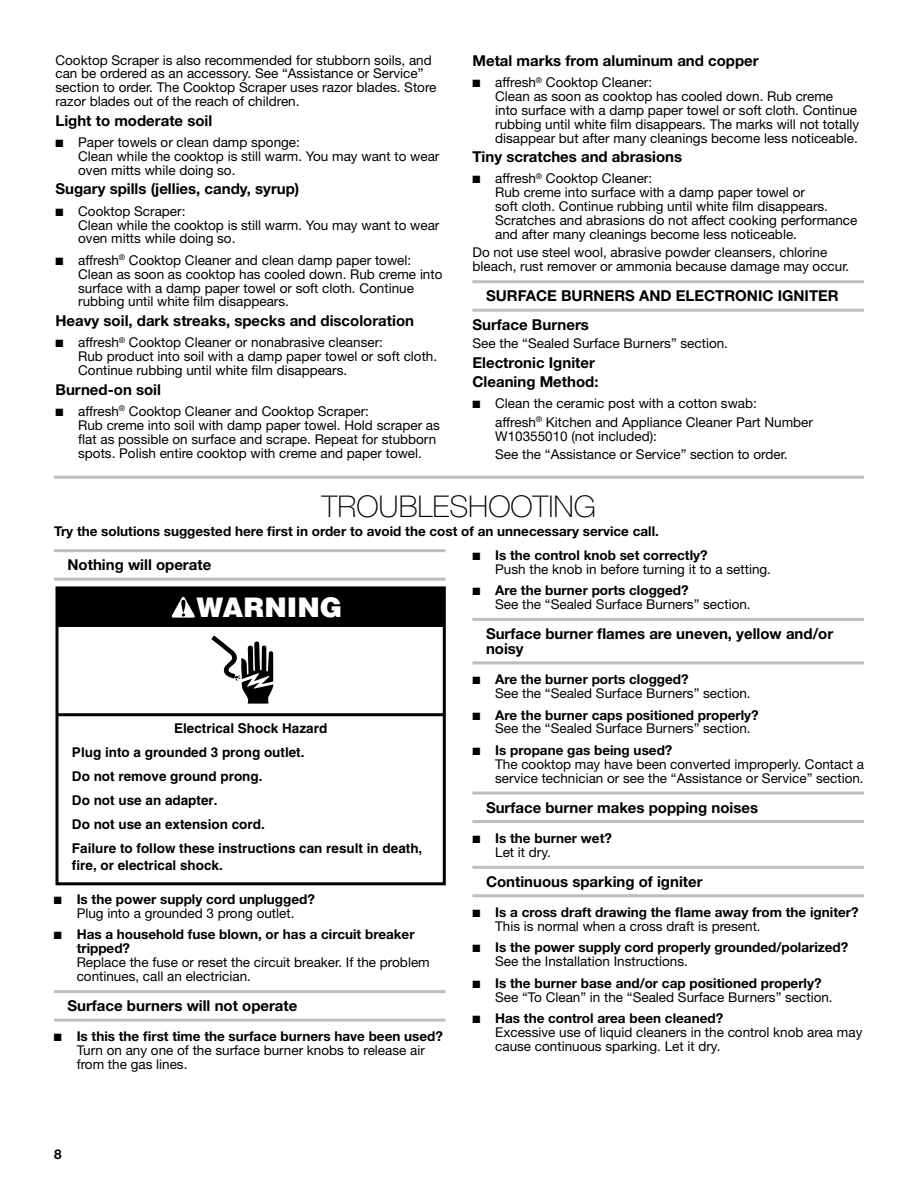
<style>
.page{position:relative;width:918px;height:1188px;background:#fff}
.page>*{position:absolute;margin:0;border:0;box-sizing:border-box;transform-origin:0 0}
.t1{font:100 30px "Helvetica Neue";color:#000}
.t2{font:900 27px "Helvetica";color:#fff}
.t3{font:700 15px/15px "Helvetica Neue";color:#000}
.t4{font:13.5px/14px "Helvetica Neue";color:#000}
.t5{font:700 13.5px/14px "Helvetica Neue";color:#000}
.t6{font:700 13.5px/24px "Helvetica";color:#000}
.s1{font-weight:700}
.s2{font-weight:400}
</style>
<div class="page">
<hr style="left:54px;top:476px;width:810px;height:3px;background:#bcbec0">
<hr style="left:54px;top:549px;width:392px;height:3px;background:#bcbec0">
<hr style="left:54px;top:578px;width:392px;height:3px;background:#bcbec0">
<hr style="left:54px;top:990px;width:392px;height:3px;background:#bcbec0">
<hr style="left:54px;top:1019px;width:392px;height:3px;background:#bcbec0">
<hr style="left:472px;top:618px;width:392px;height:3px;background:#bcbec0">
<hr style="left:472px;top:661px;width:392px;height:3px;background:#bcbec0">
<hr style="left:472px;top:792px;width:392px;height:3px;background:#bcbec0">
<hr style="left:472px;top:820px;width:392px;height:3px;background:#bcbec0">
<hr style="left:472px;top:866px;width:392px;height:3px;background:#bcbec0">
<hr style="left:472px;top:894px;width:392px;height:3px;background:#bcbec0">
<svg style="left:211px;top:635px;width:62px;height:69px"></svg>
<div style="left:57px;top:588px;width:387px;height:39px;background:#000"></div>
<hr style="left:57px;top:713px;width:387px;height:3px;background:#000">
<svg style="left:171px;top:597px;width:24px;height:21px"></svg>
<div style="left:56px;top:586px;width:390px;height:299px;border:3px solid #000"></div>
<hr style="left:472px;top:280px;width:392px;height:3px;background:#bcbec0">
<hr style="left:472px;top:309px;width:392px;height:3px;background:#bcbec0">
<p class="t4" style="left:56px;top:53px;width:383px">Cooktop Scraper is also recommended for stubborn soils, and can be ordered as an accessory. See “Assistance or Service” section to order. The Cooktop Scraper uses razor blades. Store razor blades out of the reach of children.</p>
<p class="t3" style="left:56px;top:113px;width:158px">Light to moderate soil</p>
<p class="t4" style="left:78px;top:135px;width:363px;text-indent:-23px">■ Paper towels or clean damp sponge:<br>Clean while the cooktop is still warm. You may want to wear oven mitts while doing so.</p>
<p class="t3" style="left:56px;top:181px;width:245px">Sugary spills (jellies, candy, syrup)</p>
<p class="t4" style="left:78px;top:204px;width:363px;text-indent:-23px">■ Cooktop Scraper:<br>Clean while the cooktop is still warm. You may want to wear oven mitts while doing so.</p>
<p class="t4" style="left:78px;top:253px;width:366px;text-indent:-23px">■ affresh<sup>®</sup> Cooktop Cleaner and clean damp paper towel:<br>Clean as soon as cooktop has cooled down. Rub creme into surface with a damp paper towel or soft cloth. Continue rubbing until white film disappears.</p>
<p class="t3" style="left:56px;top:313px;width:360px">Heavy soil, dark streaks, specks and discoloration</p>
<p class="t4" style="left:78px;top:335px;width:361px;text-indent:-23px">■ affresh<sup>®</sup> Cooktop Cleaner or nonabrasive cleanser:<br>Rub product into soil with a damp paper towel or soft cloth.<br>Continue rubbing until white film disappears.</p>
<p class="t3" style="left:56px;top:381px;width:107px">Burned-on soil</p>
<p class="t4" style="left:78px;top:404px;width:363px;text-indent:-23px">■ affresh<sup>®</sup> Cooktop Cleaner and Cooktop Scraper:<br>Rub creme into soil with damp paper towel. Hold scraper as flat as possible on surface and scrape. Repeat for stubborn spots. Polish entire cooktop with creme and paper towel.</p>
<p class="t3" style="left:472px;top:53px;width:288px">Metal marks from aluminum and copper</p>
<p class="t4" style="left:495px;top:75px;width:366px;text-indent:-23px">■ affresh<sup>®</sup> Cooktop Cleaner:<br>Clean as soon as cooktop has cooled down. Rub creme<br>into surface with a damp paper towel or soft cloth. Continue rubbing until white film disappears. The marks will not totally disappear but after many cleanings become less noticeable.</p>
<p class="t3" style="left:472px;top:149px;width:211px">Tiny scratches and abrasions</p>
<p class="t4" style="left:495px;top:172px;width:364px;text-indent:-23px">■ affresh<sup>®</sup> Cooktop Cleaner:<br>Rub creme into surface with a damp paper towel or<br>soft cloth. Continue rubbing until white film disappears.<br>Scratches and abrasions do not affect cooking performance and after many cleanings become less noticeable.</p>
<p class="t4" style="left:473px;top:245px;width:378px">Do not use steel wool, abrasive powder cleansers, chlorine bleach, rust remover or ammonia because damage may occur.</p>
<p class="t3" style="left:472px;top:281px;width:368px;line-height:28.5px;text-indent:14px">SURFACE BURNERS AND ELECTRONIC IGNITER<br>Surface Burners</p>
<p class="t4" style="left:472px;top:336px;width:257px">See the “Sealed Surface Burners” section.</p>
<p class="t3" style="left:472px;top:352px;width:128px;line-height:19.5px">Electronic Igniter<br>Cleaning Method:</p>
<p class="t4" style="left:495px;top:394px;width:319px;line-height:18.5px;text-indent:-23px">■ Clean the ceramic post with a cotton swab:<br>affresh<sup>®</sup> Kitchen and Appliance Cleaner Part Number</p>
<p class="t4" style="left:495px;top:427px;width:294px;line-height:18.3px">W10355010 (not included):<br>See the “Assistance or Service” section to order.</p>
<h1 class="t1" style="left:322px;top:489px;width:276px">TROUBLESHOOTING</h1>
<p class="t5" style="left:54px;top:524px;width:607px">Try the solutions suggested here first in order to avoid the cost of an unnecessary service call.</p>
<p class="t3" style="left:68px;top:557px;width:145px">Nothing will operate</p>
<p class="t4" style="left:495px;top:548px;width:277px;text-indent:-23px">■ <span class="s1">Is the control knob set correctly?<br></span>Push the knob in before turning it to a setting.</p>
<p class="t4" style="left:495px;top:583px;width:257px;text-indent:-23px">■ <span class="s1">Are the burner ports clogged?<br></span>See the “Sealed Surface Burners” section.</p>
<p class="t3" style="left:486px;top:626px;width:349px">Surface burner flames are uneven, yellow and/or noisy</p>
<p class="t4" style="left:495px;top:672px;width:257px;text-indent:-23px">■ <span class="s1">Are the burner ports clogged?<br></span>See the “Sealed Surface Burners” section.</p>
<p class="t4" style="left:495px;top:708px;width:265px;text-indent:-23px">■ <span class="s1">Are the burner caps positioned properly?<br></span>See the “Sealed Surface Burners” section.</p>
<p class="t4" style="left:495px;top:743px;width:370px;text-indent:-23px">■ <span class="s1">Is propane gas being used?<br></span>The cooktop may have been converted improperly. Contact a service technician or see the “Assistance or Service” section.</p>
<p class="t3" style="left:486px;top:799px;width:274px">Surface burner makes popping noises</p>
<p class="t5" style="left:495px;top:831px;width:118px;text-indent:-23px">■ Is the burner wet?<br><span class="s2">Let it dry.</span></p>
<p class="t3" style="left:486px;top:874px;width:218px">Continuous sparking of igniter</p>
<p class="t5" style="left:495px;top:905px;width:365px;text-indent:-23px">■ Is a cross draft drawing the flame away from the igniter?<br><span class="s2">This is normal when a cross draft is present.</span></p>
<p class="t5" style="left:495px;top:940px;width:355px;text-indent:-23px">■ Is the power supply cord properly grounded/polarized?<br><span class="s2">See the Installation Instructions.</span></p>
<p class="t4" style="left:495px;top:976px;width:339px;text-indent:-23px">■ <span class="s1">Is the burner base and/or cap positioned properly?<br></span>See “To Clean” in the “Sealed Surface Burners” section.</p>
<p class="t4" style="left:495px;top:1011px;width:369px;text-indent:-23px">■ <span class="s1">Has the control area been cleaned?<br></span>Excessive use of liquid cleaners in the control knob area may cause continuous sparking. Let it dry.</p>
<h2 class="t2" style="left:196px;top:590px;width:148px">WARNING</h2>
<p class="t6" style="left:72px;top:716px;width:352px;text-indent:102px">Electrical Shock Hazard<br>Plug into a grounded 3 prong outlet.<br>Do not remove ground prong.<br>Do not use an adapter.<br>Do not use an extension cord.<br>Failure to follow these instructions can result in death,</p>
<p class="t6" style="left:72px;top:853px;width:152px">fire, or electrical shock.</p>
<p class="t5" style="left:54px;top:892px;width:262px;text-align:center">■ Is the power supply cord unplugged?<br><span class="s2">Plug into a grounded 3 prong outlet.</span></p>
<p class="t5" style="left:77px;top:927px;width:339px;text-indent:-23px">■ Has a household fuse blown, or has a circuit breaker tripped?</p>
<p class="t4" style="left:77px;top:955px;width:355px">Replace the fuse or reset the circuit breaker. If the problem continues, call an electrician.</p>
<p class="t3" style="left:68px;top:998px;width:231px">Surface burners will not operate</p>
<p class="t4" style="left:77px;top:1030px;width:368px;text-indent:-23px">■ <span class="s1">Is this the first time the surface burners have been used?<br></span>Turn on any one of the surface burner knobs to release air from the gas lines.</p>
<p class="t5" style="left:54px;top:1147px;width:9px">8</p>
</div>
